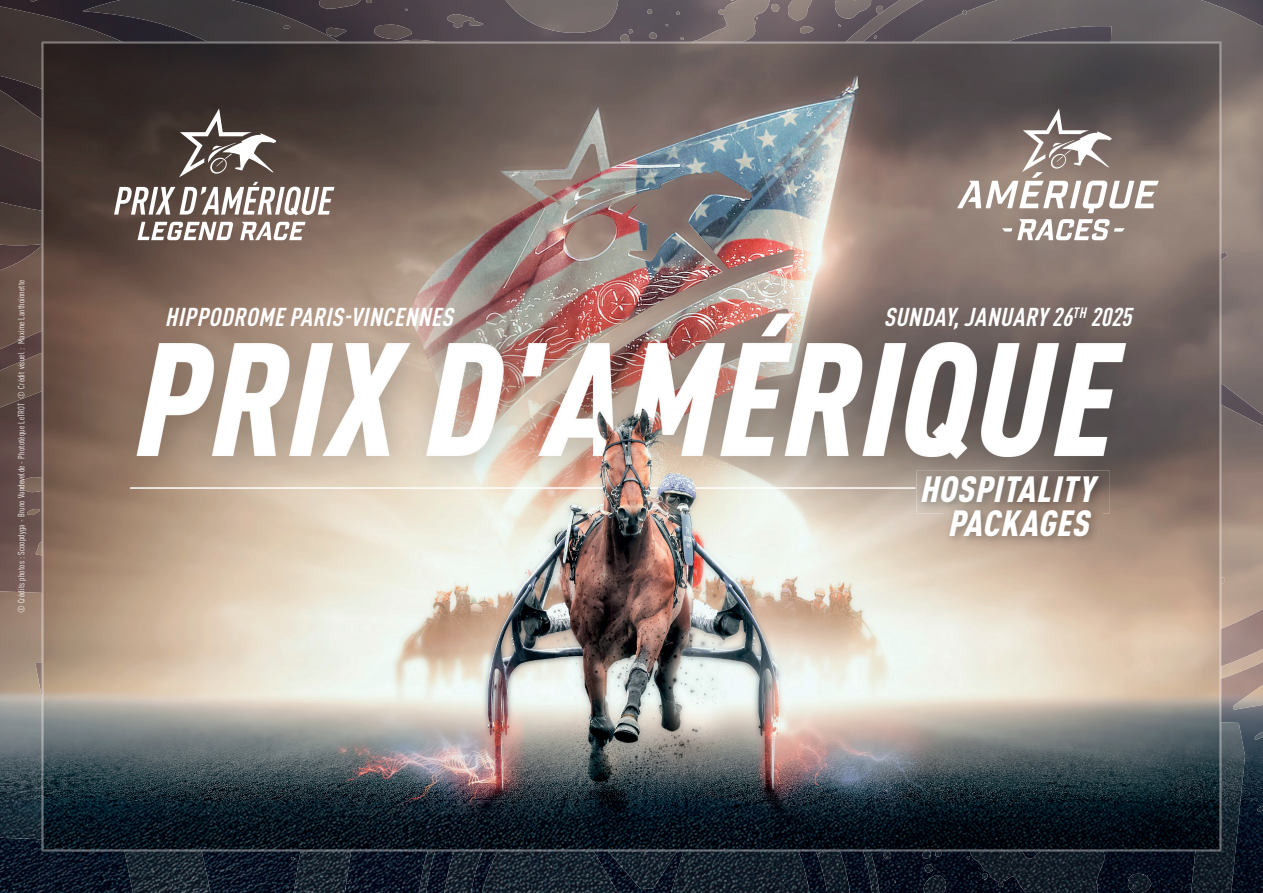
<style>
.page{position:relative;width:1263px;height:893px;background:#fff}
.page>*{position:absolute;margin:0;border:0;box-sizing:border-box;transform-origin:0 0}
.t1{font:italic 900 condensed 36px/33.6px "DIN Pro";color:#fff;text-align:right}
.t2{font:italic 700 condensed 25.5px "DIN Pro";color:#fff}
.t3{font:condensed 9px "DIN Pro";letter-spacing:.025em;color:#fff}
</style>
<div class="page">
<img style="left:435px;top:0;width:194px;height:42px">
<img style="left:0;top:349px;width:42px;height:242px">
<img style="left:1221px;top:629px;width:42px;height:264px">
<img style="left:210px;top:851px;width:209px;height:42px">
<img style="left:1152px;top:851px;width:39px;height:42px">
<img style="left:0;top:353px;width:42px;height:54px">
<img style="left:0;top:0;width:435px;height:49px">
<img style="left:0;top:49px;width:42px;height:300px">
<img style="left:293px;top:884px;width:58px;height:9px">
<img style="left:506px;top:0;width:112px;height:33px">
<img style="left:1191px;top:722px;width:54px;height:171px">
<img style="left:0;top:591px;width:210px;height:302px">
<img style="left:1221px;top:649px;width:42px;height:30px">
<img style="left:967px;top:0;width:296px;height:52px">
<img style="left:1221px;top:52px;width:42px;height:577px">
<img style="left:419px;top:851px;width:25px;height:42px">
<img style="left:444px;top:851px;width:373px;height:42px">
<img style="left:629px;top:0;width:338px;height:42px">
<img style="left:72px;top:851px;width:280px;height:33px">
<img style="left:817px;top:851px;width:335px;height:42px">
<img style="left:318px;top:0;width:43px;height:9px">
<img style="left:374px;top:25px;width:38px;height:14px">
<img style="left:447px;top:14px;width:36px;height:13px">
<img style="left:326px;top:28px;width:20px;height:8px">
<svg style="left:284px;top:25px;width:6px;height:3px"></svg>
<svg style="left:366px;top:0;width:6px;height:3px"></svg>
<img style="left:35px;top:541px;width:7px;height:15px">
<img style="left:19px;top:477px;width:23px;height:15px">
<svg style="left:27px;top:509px;width:13px;height:6px"></svg>
<img style="left:1233px;top:685px;width:30px;height:25px">
<svg style="left:1257px;top:805px;width:6px;height:6px"></svg>
<svg style="left:1254px;top:732px;width:9px;height:8px"></svg>
<svg style="left:31px;top:0;width:7px;height:2px"></svg>
<img style="left:96px;top:96px;width:1071px;height:754px">
<img style="left:439px;top:42px;width:672px;height:1px">
<img style="left:42px;top:331px;width:1px;height:262px">
<svg style="left:1221px;top:252px;width:6px;height:9px"></svg>
<img style="left:1220px;top:95px;width:1px;height:627px">
<img style="left:202px;top:839px;width:296px;height:11px">
<img style="left:1168px;top:850px;width:27px;height:1px">
<img style="left:42px;top:352px;width:1px;height:39px">
<img style="left:42px;top:42px;width:397px;height:289px">
<img style="left:1195px;top:722px;width:26px;height:129px">
<img style="left:42px;top:593px;width:160px;height:258px">
<svg style="left:845px;top:42px;width:18px;height:1px"></svg>
<svg style="left:1220px;top:666px;width:1px;height:13px"></svg>
<img style="left:911px;top:42px;width:96px;height:1px">
<img style="left:1111px;top:42px;width:110px;height:53px">
<img style="left:622px;top:42px;width:187px;height:1px">
<img style="left:72px;top:850px;width:23px;height:1px">
<svg style="left:42px;top:541px;width:1px;height:15px"></svg>
<svg style="left:42px;top:478px;width:1px;height:13px"></svg>
<svg style="left:1220px;top:577px;width:5px;height:7px"></svg>
<img style="left:43px;top:43px;width:1177px;height:53px">
<img style="left:43px;top:95px;width:53px;height:755px">
<img style="left:1167px;top:95px;width:53px;height:755px">
<img style="left:95px;top:850px;width:1073px;height:1px">
<svg style="left:240px;top:222px;width:66px;height:18px"></svg>
<svg style="left:137px;top:222px;width:96px;height:18px"></svg>
<svg style="left:114px;top:108px;width:220px;height:107px;background:#6d615b"></svg>
<svg style="left:957px;top:108px;width:202px;height:105px;background:#948782"></svg>
<svg style="left:1002px;top:219px;width:123px;height:21px"></svg>
<img style="left:916px;top:471px;width:194px;height:43px">
<img style="left:945px;top:504px;width:157px;height:43px">
<hr style="left:130px;top:487px;width:473px;height:2px;background:#fff">
<hr style="left:695px;top:487px;width:220px;height:2px;background:#fff">
<svg style="left:650px;top:487px;width:8px;height:2px"></svg>
<p class="t3" style="left:15px;top:613px;width:335px;rotate:-90deg">© Crédits photos : Scoopdyga - Bruno Vandevelde - Phototèque LeTROT © Crédit visuel : Maxime Lanthoinnette</p>
<h2 class="t2" style="left:165px;top:298px;width:297px">HIPPODROMEPARIS-VINCENNES</h2>
<h2 class="t2" style="left:884px;top:298px;width:257px">SUNDAY, JANUARY 26<sup>TH</sup> 2025</h2>
<h1 class="t1" style="left:919px;top:469px;width:186px">HOSPITALITY<br>PACKAGES</h1>
</div>
